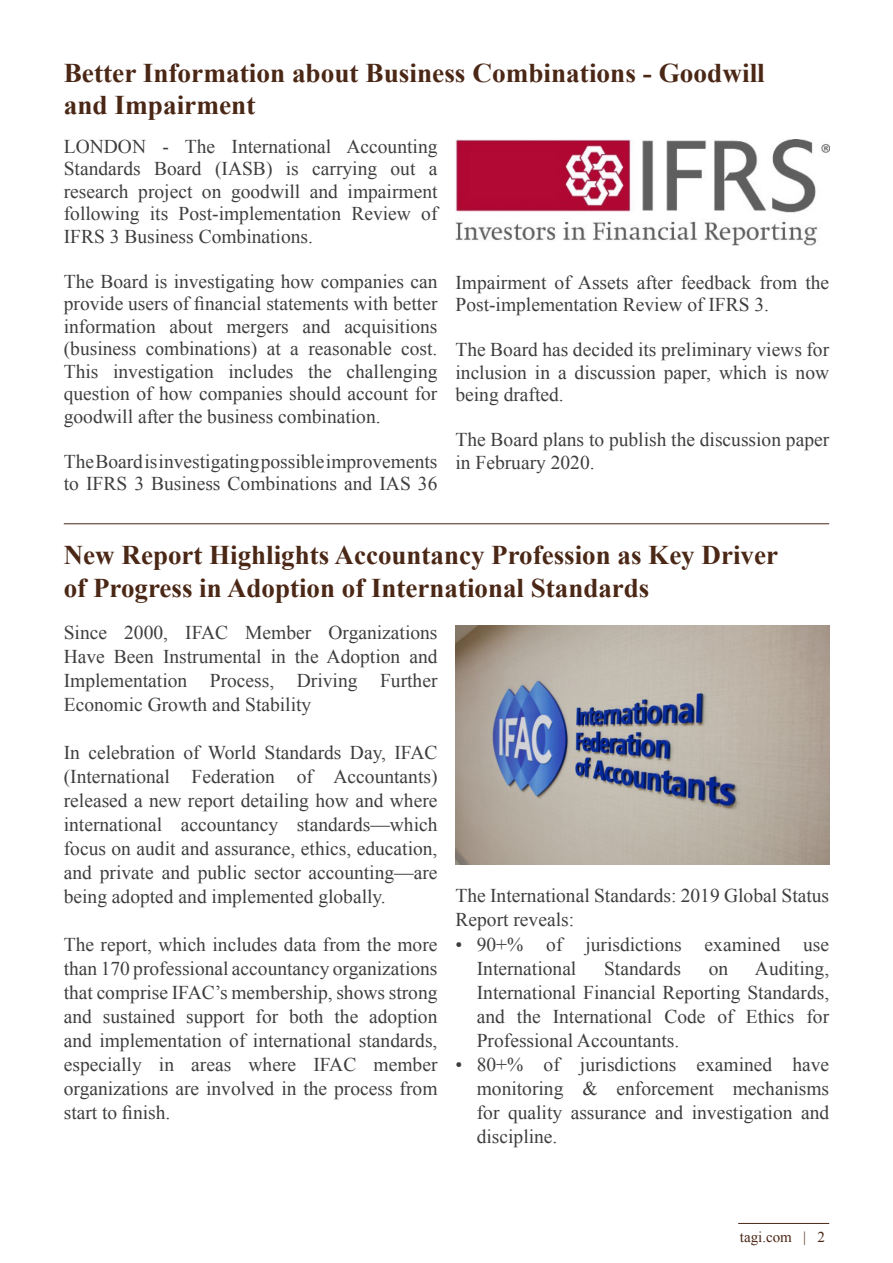
<style>
.page{position:relative;width:893px;height:1263px;background:#fff}
.page>*{position:absolute;margin:0;border:0;box-sizing:border-box;transform-origin:0 0}
.t1{font:700 27px/32.4px "Times New Roman";color:#4b2716}
.t2{font:19.5px/24px "Times New Roman";color:#3e3e3f}
.t3{font:15px "Times New Roman";color:#4b2716}
</style>
<div class="page">
<hr style="left:738px;top:1223px;width:91px;height:1px;background:#4b2716">
<img style="left:455px;top:139px;width:374px;height:106px">
<hr style="left:64px;top:523px;width:765px;height:1px;background:#4b2716">
<img style="left:455px;top:625px;width:374px;height:240px">
<p class="t1" style="left:64px;top:56px;width:702px">Better Information about Business Combinations - Goodwill and Impairment</p>
<p class="t2" style="left:346px;top:134px;width:92px">Accounting</p>
<p class="t2" style="left:185px;top:134px;width:32px">The</p>
<p class="t2" style="left:232px;top:134px;width:101px">International</p>
<p class="t2" style="left:64px;top:134px;width:84px">LONDON</p>
<p class="t2" style="left:162px;top:134px;width:8px">-</p>
<p class="t2" style="left:64px;top:157px;width:78px">Standards</p>
<p class="t2" style="left:154px;top:157px;width:49px">Board</p>
<p class="t2" style="left:215px;top:157px;width:59px">(IASB)</p>
<p class="t2" style="left:286px;top:157px;width:15px">is</p>
<p class="t2" style="left:312px;top:157px;width:66px">carrying</p>
<p class="t2" style="left:391px;top:157px;width:26px">out</p>
<p class="t2" style="left:429px;top:157px;width:10px">a</p>
<p class="t2" style="left:64px;top:179px;width:66px">research</p>
<p class="t2" style="left:138px;top:179px;width:56px">project</p>
<p class="t2" style="left:202px;top:179px;width:21px">on</p>
<p class="t2" style="left:231px;top:179px;width:71px">goodwill</p>
<p class="t2" style="left:310px;top:179px;width:30px">and</p>
<p class="t2" style="left:348px;top:179px;width:91px">impairment</p>
<p class="t2" style="left:64px;top:202px;width:251px;line-height:22.5px">following<br>IFRS 3 Business Combinations.</p>
<p class="t2" style="left:64px;top:270px;width:375px;line-height:22.5px;text-align:right">The Board is investigating how companies can provide users of financial statements with better acquisitions</p>
<p class="t2" style="left:150px;top:202px;width:20px">its</p>
<p class="t2" style="left:179px;top:202px;width:164px">Post-implementation</p>
<p class="t2" style="left:351px;top:202px;width:61px">Review</p>
<p class="t2" style="left:421px;top:202px;width:18px">of</p>
<p class="t2" style="left:64px;top:314px;width:94px">information</p>
<p class="t2" style="left:169px;top:314px;width:45px">about</p>
<p class="t2" style="left:303px;top:314px;width:30px">and</p>
<p class="t2" style="left:226px;top:314px;width:64px">mergers</p>
<p class="t2" style="left:64px;top:337px;width:74px">(business</p>
<p class="t2" style="left:146px;top:337px;width:113px">combinations)</p>
<p class="t2" style="left:267px;top:337px;width:16px">at</p>
<p class="t2" style="left:290px;top:337px;width:10px">a</p>
<p class="t2" style="left:308px;top:337px;width:85px">reasonable</p>
<p class="t2" style="left:401px;top:337px;width:38px">cost.</p>
<p class="t2" style="left:64px;top:360px;width:375px;line-height:22.5px">This<br>question of how companies should account for goodwill after the business combination.</p>
<p class="t2" style="left:64px;top:450px;width:375px;line-height:22.5px">TheBoardisinvestigatingpossibleimprovements to IFRS 3 Business Combinations and IAS 36</p>
<p class="t2" style="left:113px;top:359px;width:102px">investigation</p>
<p class="t2" style="left:228px;top:359px;width:66px">includes</p>
<p class="t2" style="left:308px;top:359px;width:25px">the</p>
<p class="t2" style="left:346px;top:359px;width:92px">challenging</p>
<p class="t2" style="left:455px;top:271px;width:375px;line-height:22.5px">Impairment of Assets after feedback from the<br>Post-implementation Review of IFRS 3.</p>
<p class="t2" style="left:455px;top:338px;width:375px;line-height:22.5px;text-align:justify">The Board has decided its preliminary views for inclusion in a discussion paper, which is now being drafted.</p>
<p class="t2" style="left:455px;top:428px;width:375px;line-height:22.5px">The Board plans to publish the discussion paper in February 2020.</p>
<p class="t1" style="left:64px;top:538px;width:716px">New Report Highlights Accountancy Profession as Key Driver of Progress in Adoption of International Standards</p>
<p class="t2" style="left:328px;top:620px;width:111px">Organizations</p>
<p class="t2" style="left:64px;top:620px;width:45px">Since</p>
<p class="t2" style="left:245px;top:620px;width:68px">Member</p>
<p class="t2" style="left:185px;top:620px;width:44px">IFAC</p>
<p class="t2" style="left:124px;top:620px;width:45px">2000,</p>
<p class="t2" style="left:64px;top:644px;width:43px">Have</p>
<p class="t2" style="left:114px;top:644px;width:42px">Been</p>
<p class="t2" style="left:163px;top:644px;width:100px">Instrumental</p>
<p class="t2" style="left:271px;top:644px;width:17px">in</p>
<p class="t2" style="left:295px;top:644px;width:107px">the Adoption</p>
<p class="t2" style="left:409px;top:644px;width:30px">and</p>
<p class="t2" style="left:64px;top:668px;width:249px">Implementation<br>Economic Growth and Stability</p>
<p class="t2" style="left:64px;top:740px;width:375px;text-align:right">In celebration of World Standards Day, IFAC<br>Accountants(</p>
<p class="t2" style="left:297px;top:668px;width:62px">Driving</p>
<p class="t2" style="left:380px;top:668px;width:59px">Further</p>
<p class="t2" style="left:210px;top:668px;width:66px">Process,</p>
<p class="t2" style="left:64px;top:764px;width:108px">(International</p>
<p class="t2" style="left:64px;top:788px;width:375px">released a new report detailing how and where</p>
<p class="t2" style="left:297px;top:812px;width:142px">standards—which</p>
<p class="t2" style="left:192px;top:764px;width:85px">Federation</p>
<p class="t2" style="left:297px;top:764px;width:18px">of</p>
<p class="t2" style="left:64px;top:812px;width:375px">international<br>focus on audit and assurance, ethics, education, and private and public sector accounting—are being adopted and implemented globally.</p>
<p class="t2" style="left:64px;top:932px;width:375px;text-align:right">The report, which includes data from the more than 170 professional accountancy organizations that comprise IFAC s’ membership, shows strong adoption</p>
<p class="t2" style="left:181px;top:812px;width:99px">accountancy</p>
<p class="t2" style="left:64px;top:1004px;width:30px">and</p>
<p class="t2" style="left:64px;top:1028px;width:375px">and implementation of international standards,</p>
<p class="t2" style="left:374px;top:1052px;width:65px">member</p>
<p class="t2" style="left:103px;top:1004px;width:74px">sustained</p>
<p class="t2" style="left:289px;top:1004px;width:36px">both</p>
<p class="t2" style="left:335px;top:1004px;width:25px">the</p>
<p class="t2" style="left:255px;top:1004px;width:24px">for</p>
<p class="t2" style="left:186px;top:1004px;width:60px">support</p>
<p class="t2" style="left:64px;top:1052px;width:375px">especially<br>organizations are involved in the process from start to finish.</p>
<p class="t2" style="left:159px;top:1052px;width:17px">in</p>
<p class="t2" style="left:249px;top:1052px;width:49px">where</p>
<p class="t2" style="left:313px;top:1052px;width:44px">IFAC</p>
<p class="t2" style="left:191px;top:1052px;width:42px">areas</p>
<p class="t2" style="left:455px;top:884px;width:375px">The International Standards: 2019 Global Status<br>Report reveals:</p>
<p class="t2" style="left:803px;top:932px;width:27px">use</p>
<p class="t2" style="left:585px;top:932px;width:98px">jurisdictions</p>
<p class="t2" style="left:705px;top:932px;width:77px">examined</p>
<p class="t2" style="left:546px;top:932px;width:18px">of</p>
<p class="t2" style="left:477px;top:932px;width:48px">90+%</p>
<p class="t2" style="left:455px;top:932px;width:8px">•</p>
<p class="t2" style="left:455px;top:1052px;width:8px">•</p>
<p class="t2" style="left:477px;top:956px;width:101px">International</p>
<p class="t2" style="left:477px;top:980px;width:354px">International Financial Reporting Standards,</p>
<p class="t2" style="left:806px;top:1004px;width:24px">for</p>
<p class="t2" style="left:604px;top:956px;width:78px">Standards</p>
<p class="t2" style="left:755px;top:956px;width:76px">Auditing,</p>
<p class="t2" style="left:709px;top:956px;width:21px">on</p>
<p class="t2" style="left:477px;top:1004px;width:204px">and<br>Professional Accountants.</p>
<p class="t2" style="left:517px;top:1004px;width:25px">the</p>
<p class="t2" style="left:553px;top:1004px;width:101px">International</p>
<p class="t2" style="left:664px;top:1004px;width:43px">Code</p>
<p class="t2" style="left:746px;top:1004px;width:50px">Ethics</p>
<p class="t2" style="left:717px;top:1004px;width:18px">of</p>
<p class="t2" style="left:477px;top:1052px;width:48px">80+%</p>
<p class="t2" style="left:544px;top:1052px;width:18px">of</p>
<p class="t2" style="left:580px;top:1052px;width:98px">jurisdictions</p>
<p class="t2" style="left:696px;top:1052px;width:77px">examined</p>
<p class="t2" style="left:792px;top:1052px;width:38px">have</p>
<p class="t2" style="left:477px;top:1076px;width:354px">monitoring<br>for quality assurance and investigation and discipline.</p>
<p class="t2" style="left:733px;top:1076px;width:98px">mechanisms</p>
<p class="t2" style="left:616px;top:1076px;width:99px">enforcement</p>
<p class="t2" style="left:582px;top:1076px;width:17px">&amp;</p>
<p class="t3" style="left:740px;top:1226px;width:54px">tagi.com</p>
<p class="t3" style="left:803px;top:1226px;width:4px">|</p>
<p class="t3" style="left:817px;top:1226px;width:9px">2</p>
</div>
